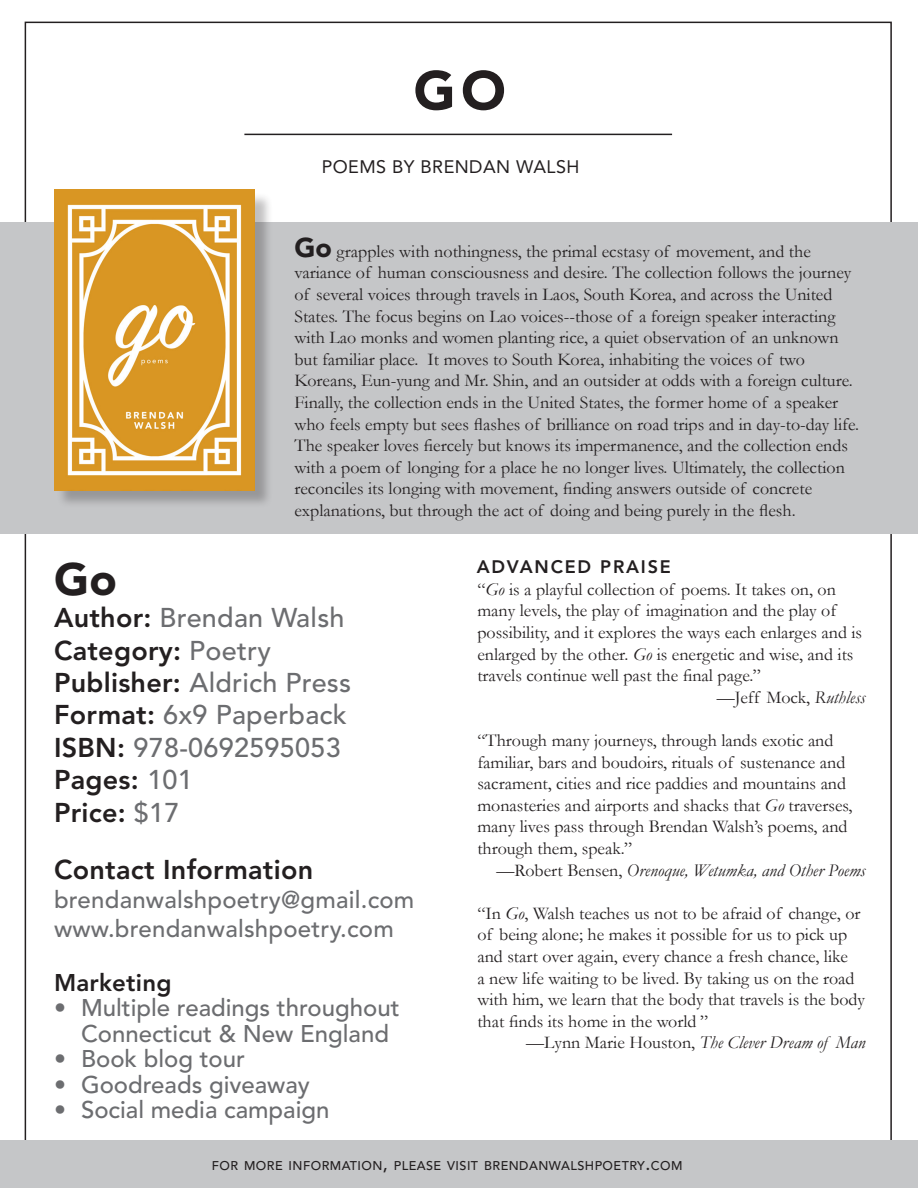
<style>
.page{position:relative;width:918px;height:1188px;background:#fff}
.page>*{position:absolute;margin:0;border:0;box-sizing:border-box;transform-origin:0 0}
.t1{font:900 54px "Avenir";color:#231f20}
.t2{font:900 45px "Avenir";color:#231f20}
.t3{font:500 27px "Avenir";letter-spacing:.01em;color:#6c6d70}
.t4{font:800 27px "Avenir";letter-spacing:.01em;color:#231f20}
.t5{font:500 24px/25.5px "Avenir";color:#6c6d70}
.t6{font:800 24px "Avenir";letter-spacing:.01em;color:#231f20}
.t7{font:18px/21.6px "Garamond";color:#231f20}
.t8{font:italic 18px "Garamond";color:#231f20}
.t9{font:18px "Avenir";letter-spacing:.025em;color:#231f20}
.t10{font:800 18px "Avenir";letter-spacing:.1em;color:#231f20}
.t11{font:500 12.6px "Avenir";letter-spacing:.035em;color:#231f20}
.s1{font-family:"Avenir";font-weight:900;font-size:27px}
.s2{font-style:italic}
.s3{font-style:normal}
.s4{color:#fff}
.s5{font-weight:800;color:#231f20}
.s6{font-weight:500;color:#6c6d70}
.s7{font-size:18px}
</style>
<div class="page">
<div style="left:0;top:223px;width:918px;height:311px;background:#c5c6c8"></div>
<hr style="left:244px;top:134px;width:428px;height:1px;background:#231f20">
<div style="left:56px;top:192px;width:217px;height:317px;background:#231f20;opacity:.28"></div>
<img style="left:54px;top:190px;width:200px;height:300px">
<div style="left:0;top:1141px;width:918px;height:47px;background:#c5c6c8"></div>
<p class="t1" style="left:414px;top:58px;width:94px">GO</p>
<p class="t9" style="left:322px;top:156px;width:259px">POEMS BY BRENDAN WALSH</p>
<p class="t7" style="left:294px;top:240px;width:566px"><span class="s1">Go</span> grapples with nothingness, the primal ecstasy of movement, and the variance of human consciousness and desire. The collection follows the journey of several voices through travels in Laos, South Korea, and across the United States. The focus begins on Lao voices--those of a foreign speaker interacting with Lao monks and women planting rice, a quiet observation of an unknown but familiar place. It moves to South Korea, inhabiting the voices of two Koreans, Eun-yung and Mr. Shin, and an outsider at odds with a foreign culture.<br>Finally, the collection ends in the United States, the former home of a speaker who feels empty but sees flashes of brilliance on road trips and in day-to-day life.<br>The speaker loves fiercely but knows its impermanence, and the collection ends with a poem of longing for a place he no longer lives. Ultimately, the collection reconciles its longing with movement, finding answers outside of concrete explanations, but through the act of doing and being purely in the flesh.</p>
<p class="t10" style="left:477px;top:556px;width:196px">ADVANCED PRAISE</p>
<p class="t7" style="left:477px;top:578px;width:386px">“<span class="s2">Go</span> is a playful collection of poems. It takes on, on many levels, the play of imagination and the play of possibility, and it explores the ways each enlarges and is enlarged by the other. <span class="s2">Go</span> is energetic and wise, and its travels continue well past the final page.”</p>
<p class="t7" style="left:717px;top:686px;width:150px">—Jeff Mock, <span class="s2">Ruthless</span></p>
<p class="t7" style="left:477px;top:729px;width:377px">“Through many journeys, through lands exotic and familiar, bars and boudoirs, rituals of sustenance and sacrament, cities and rice paddies and mountains and monasteries and airports and shacks that <span class="s2">Go</span> traverses, many lives pass through Brendan Walsh’s poems, and through them, speak.”</p>
<p class="t8" style="left:497px;top:859px;width:370px"><span class="s3">—Robert Bensen,</span> Orenoque, Wetumka, and Other Poems</p>
<p class="t7" style="left:477px;top:902px;width:389px">“In <span class="s2">Go</span>, Walsh teaches us not to be afraid of change, or of being alone; he makes it possible for us to pick up and start over again, every chance a fresh chance, like<br>a new life waiting to be lived. By taking us on the road with him, we learn that the body that travels is the body that finds its home in the world<span class="s4">.</span>”</p>
<p class="t8" style="left:526px;top:1032px;width:341px"><span class="s3">—Lynn Marie Houston,</span> The Clever Dream of Man</p>
<p class="t2" style="left:54px;top:552px;width:64px">Go</p>
<p class="t3" style="left:54px;top:602px;width:292px"><span class="s5">Author:</span> Brendan Walsh</p>
<p class="t4" style="left:54px;top:634px;width:219px">Category: <span class="s6">Poetry</span></p>
<p class="t3" style="left:54px;top:667px;width:299px"><span class="s5">Publisher:</span> Aldrich Press</p>
<p class="t3" style="left:54px;top:699px;width:294px"><span class="s5">Format:</span> 6x9 Paperback</p>
<p class="t3" style="left:54px;top:732px;width:288px"><span class="s5">ISBN:</span> 978-0692595053</p>
<p class="t4" style="left:54px;top:764px;width:140px">Pages: <span class="s6">101</span></p>
<p class="t4" style="left:54px;top:796px;width:127px">Price: <span class="s6">$17</span></p>
<p class="t4" style="left:54px;top:854px;width:261px">Contact Information</p>
<p class="t5" style="left:54px;top:888px;width:362px">brendanwalshpoetry@gmail.com</p>
<p class="t5" style="left:54px;top:916px;width:341px">www.brendanwalshpoetry.com</p>
<p class="t6" style="left:54px;top:968px;width:119px">Marketing</p>
<p class="t5" style="left:81px;top:996px;width:320px;text-indent:-27px">• Multiple readings throughout<br>Connecticut &amp; New England</p>
<p class="t5" style="left:54px;top:1047px;width:193px">• Book blog tour</p>
<p class="t5" style="left:54px;top:1072px;width:257px">• Goodreads giveaway</p>
<p class="t5" style="left:54px;top:1098px;width:277px">• Social media campaign</p>
<p class="t11" style="left:212px;top:1159px;width:472px">FOR MORE INFORMATION<span class="s7">,</span> PLEASE VISIT BRENDANWALSHPOETRY<span class="s7">.</span>COM</p>
</div>
